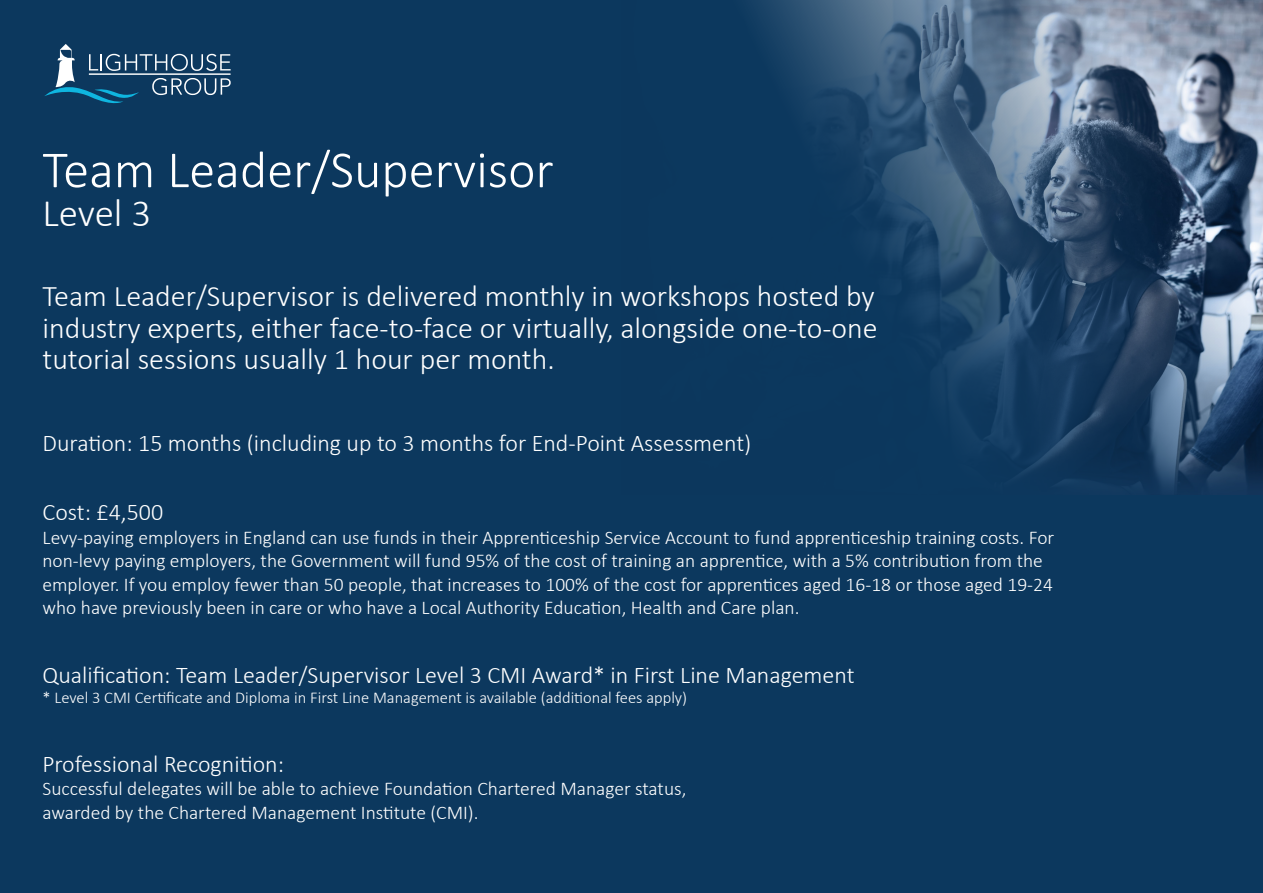
<style>
.page{position:relative;width:1263px;height:893px;background:#0c385e}
.page>*{position:absolute;margin:0;border:0;box-sizing:border-box;transform-origin:0 0}
.t1{font:300 52.5px "Calibri";color:#fff}
.t2{font:300 39px "Calibri";color:#fff}
.t3{font:300 30px "Calibri";color:#fff}
.t4{font:300 24px "Calibri";color:#fff}
.t5{font:300 19.5px "Calibri";color:#fff}
.t6{font:300 16.5px "Calibri";color:#fff}
</style>
<div class="page">
<img style="left:755px;top:0;width:508px;height:494px">
<svg style="left:44px;top:44px;width:187px;height:59px"></svg>
<hr style="left:89px;top:74px;width:141px;height:1px;background:#fff">
<p class="t1" style="left:43px;top:137px;width:513px">Team Leader/Supervisor</p>
<p class="t2" style="left:43px;top:189px;width:110px">Level 3</p>
<p class="t3" style="left:43px;top:278px;width:834px">Team Leader/Supervisor is delivered monthly in workshops hosted by</p>
<p class="t3" style="left:43px;top:309px;width:837px">industry experts, either face-to-face or virtually, alongside one-to-one</p>
<p class="t3" style="left:43px;top:341px;width:514px">tutorial sessions usually 1 hour per month.</p>
<p class="t4" style="left:43px;top:428px;width:710px">Duration: 15 months (including up to 3 months for End-Point Assessment)</p>
<p class="t4" style="left:43px;top:497px;width:122px">Cost: £4,500</p>
<p class="t5" style="left:43px;top:525px;width:1013px">Levy-paying employers in England can use funds in their Apprenticeship Service Account to fund apprenticeship training costs. For</p>
<p class="t5" style="left:43px;top:549px;width:1002px">non-levy paying employers, the Government will fund 95% of the cost of training an apprentice, with a 5% contribution from the</p>
<p class="t5" style="left:43px;top:572px;width:1012px">employer. If you employ fewer than 50 people, that increases to 100% of the cost for apprentices aged 16-18 or those aged 19-24</p>
<p class="t5" style="left:43px;top:595px;width:758px">who have previously been in care or who have a Local Authority Education, Health and Care plan.</p>
<p class="t4" style="left:43px;top:660px;width:814px">Qualification: Team Leader/Supervisor Level 3 CMI Award* in First Line Management</p>
<p class="t6" style="left:43px;top:687px;width:646px">* Level 3 CMI Certificate and Diploma in First Line Management is available (additional fees apply)</p>
<p class="t4" style="left:43px;top:749px;width:243px">Professional Recognition:</p>
<p class="t5" style="left:43px;top:777px;width:645px">Successful delegates will be able to achieve Foundation Chartered Manager status,</p>
<p class="t5" style="left:43px;top:800px;width:438px">awarded by the Chartered Management Institute (CMI).</p>
</div>
